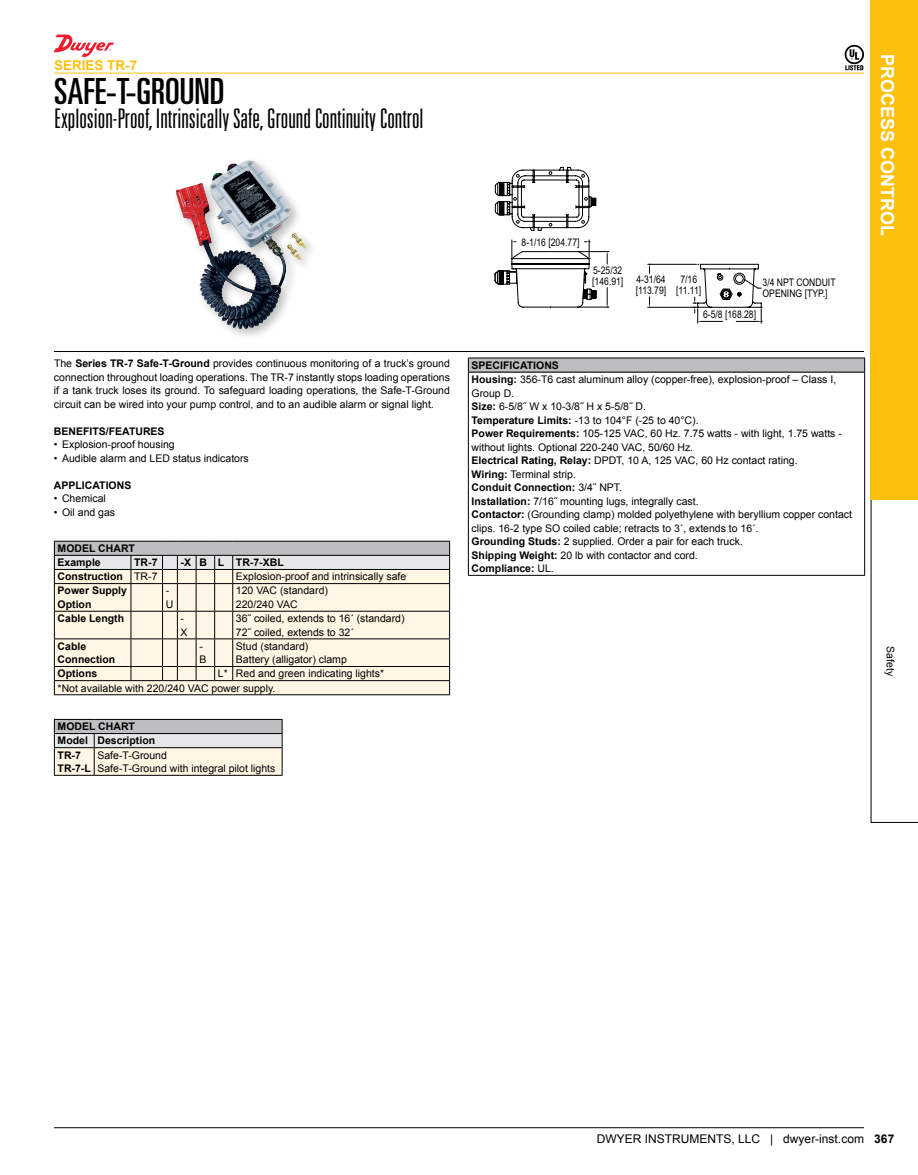
<style>
.page{position:relative;width:918px;height:1175px;background:#fff}
.page>*{position:absolute;margin:0;border:0;box-sizing:border-box;transform-origin:0 0}
.t1{font:ultra-condensed 36px "Univers LT Std";color:#000}
.t2{font:300 ultra-condensed 27px "Univers LT Std";color:#000}
.t3{font:700 18px "Arial";color:#fff}
.t4{font:700 13.5px "Arial";color:#fec00f}
.t5{font:12px "Arial";color:#000}
.t6{font:700 12px "Arial";color:#000}
.t7{font:10.5px/13.5px "Arial";color:#000}
.t8{font:700 10.5px/14px "Arial";color:#000}
.t9{font:10.5px/10.5px "Arial Narrow";color:#000}
.s1{font-weight:700}
.s2{font-weight:400}
</style>
<div class="page">
<hr style="left:54px;top:73px;width:810px;height:1px;background:#fec00f">
<svg style="left:495px;top:166px;width:267px;height:157px"></svg>
<hr style="left:54px;top:351px;width:810px;height:1px;background:#000">
<div style="left:172px;top:156px;width:145px;height:184px;background:#000;opacity:.25"></div>
<img style="left:210px;top:161px;width:60px;height:89px">
<div style="left:468px;top:358px;width:397px;height:14px;background:#bcbec0"></div>
<hr style="left:864px;top:372px;width:1px;height:203px;background:#000">
<hr style="left:468px;top:372px;width:1px;height:203px;background:#000">
<hr style="left:468px;top:575px;width:397px;height:1px;background:#000">
<hr style="left:468px;top:357px;width:397px;height:1px;background:#000">
<svg style="left:468px;top:358px;width:1px;height:14px"></svg>
<svg style="left:864px;top:358px;width:1px;height:14px"></svg>
<hr style="left:468px;top:372px;width:397px;height:1px;background:#000">
<svg style="left:54px;top:35px;width:60px;height:22px"></svg>
<hr style="left:54px;top:1127px;width:810px;height:1px;background:#000">
<svg style="left:871px;top:500px;width:47px;height:322px"></svg>
<div style="left:871px;top:0;width:47px;height:500px;background:#fec00f"></div>
<svg style="left:54px;top:541px;width:396px;height:154px;background:#e4ded0"></svg>
<hr style="left:233px;top:694px;width:217px;height:1px;background:#000">
<svg style="left:54px;top:719px;width:229px;height:56px;background:#dbd7cf"></svg>
<hr style="left:94px;top:747px;width:189px;height:1px;background:#000">
<hr style="left:54px;top:775px;width:40px;height:1px;background:#000">
<hr style="left:94px;top:775px;width:189px;height:1px;background:#000">
<svg style="left:845px;top:45px;width:19px;height:25px"></svg>
<p class="t4" style="left:54px;top:57px;width:85px">SERIES TR-7</p>
<h1 class="t1" style="left:54px;top:71px;width:172px">SAFE-T-GROUND</h1>
<h2 class="t2" style="left:54px;top:105px;width:371px">Explosion-Proof, Intrinsically Safe, Ground Continuity Control</h2>
<p class="t7" style="left:54px;top:357px;width:397px;text-align:justify">The <span class="s1">Series TR-7 Safe-T-Ground</span> provides continuous monitoring of a truck’s ground connection throughout loading operations. The TR-7 instantly stops loading operations if a tank truck loses its ground. To safeguard loading operations, the Safe-T-Ground circuit can be wired into your pump control, and to an audible alarm or signal light.</p>
<p class="t8" style="left:54px;top:424px;width:112px">BENEFITS/FEATURES</p>
<p class="t7" style="left:54px;top:438px;width:122px">• Explosion-proof housing</p>
<p class="t7" style="left:54px;top:451px;width:196px">• Audible alarm and LED status indicators</p>
<p class="t8" style="left:54px;top:478px;width:79px">APPLICATIONS</p>
<p class="t7" style="left:54px;top:492px;width:53px">• Chemical</p>
<p class="t7" style="left:54px;top:505px;width:63px">• Oil and gas</p>
<p class="t8" style="left:58px;top:541px;width:79px">MODEL CHART<br>Example</p>
<p class="t8" style="left:134px;top:556px;width:25px">TR-7</p>
<p class="t8" style="left:181px;top:556px;width:105px">-X B L TR-7-XBL</p>
<p class="t8" style="left:58px;top:570px;width:101px">Construction <span class="s2">TR-7</span></p>
<p class="t7" style="left:236px;top:570px;width:172px">Explosion-proof and intrinsically safe</p>
<p class="t8" style="left:58px;top:584px;width:71px;line-height:13.5px">Power Supply<br>Option</p>
<p class="t7" style="left:166px;top:584px;width:9px">-<br>U</p>
<p class="t7" style="left:236px;top:584px;width:94px">120 VAC (standard)<br>220/240 VAC</p>
<p class="t8" style="left:58px;top:612px;width:68px">Cable Length</p>
<p class="t7" style="left:181px;top:612px;width:9px">-<br>X</p>
<p class="t7" style="left:236px;top:612px;width:170px">36˝ coiled, extends to 16´ (standard)<br>72˝ coiled, extends to 32´</p>
<p class="t8" style="left:58px;top:639px;width:59px;line-height:13.5px">Cable<br>Connection</p>
<p class="t7" style="left:199px;top:639px;width:9px">-<br>B</p>
<p class="t7" style="left:236px;top:639px;width:112px">Stud (standard)<br>Battery (alligator) clamp</p>
<p class="t8" style="left:58px;top:667px;width:41px">Options</p>
<p class="t7" style="left:58px;top:666px;width:328px;line-height:14.1px;text-indent:160px">L* Red and green indicating lights* *Not available with 220/240 VAC power supply.</p>
<p class="t8" style="left:58px;top:720px;width:99px">MODEL CHART<br>Model Description<br>TR-7<br>TR-7-L</p>
<p class="t7" style="left:97px;top:748px;width:179px">Safe-T-Ground<br>Safe-T-Ground with integral pilot lights</p>
<p class="t9" style="left:522px;top:237px;width:59px">8-1/16 [204.77]</p>
<p class="t9" style="left:592px;top:265px;width:75px">5-25/32<br>[146.91] 4-31/64</p>
<p class="t9" style="left:636px;top:284px;width:32px">[113.79]</p>
<p class="t9" style="left:676px;top:274px;width:27px;text-align:center">7/16 [11.11]</p>
<p class="t9" style="left:763px;top:277px;width:75px">3/4 NPT CONDUIT<br>OPENING [TYP.]</p>
<p class="t9" style="left:703px;top:308px;width:55px">6-5/8 [168.28]</p>
<p class="t7" style="left:472px;top:358px;width:382px"><span class="s1">SPECIFICATIONS<br>Housing:</span> 356-T6 cast aluminum alloy (copper-free), explosion-proof – Class I, Group D.<br><span class="s1">Size:</span> 6-5/8˝ W x 10-3/8˝ H x 5-5/8˝ D.<br><span class="s1">Temperature Limits:</span> -13 to 104°F (-25 to 40°C).<br><span class="s1">Power Requirements:</span> 105-125 VAC, 60 Hz. 7.75 watts - with light, 1.75 watts - without lights. Optional 220-240 VAC, 50/60 Hz.<br><span class="s1">Electrical Rating, Relay:</span> DPDT, 10 A, 125 VAC, 60 Hz contact rating.<br><span class="s1">Wiring:</span> Terminal strip.<br><span class="s1">Conduit Connection:</span> 3/4˝ NPT.<br><span class="s1">Installation:</span> 7/16˝ mounting lugs, integrally cast.<br><span class="s1">Contactor:</span> (Grounding clamp) molded polyethylene with beryllium copper contact clips. 16-2 type SO coiled cable; retracts to 3´, extends to 16´.<br><span class="s1">Grounding Studs:</span> 2 supplied. Order a pair for each truck.<br><span class="s1">Shipping Weight:</span> 20 lb with contactor and cord.<br><span class="s1">Compliance:</span> UL.</p>
<h3 class="t3" style="left:900px;top:54px;width:184px;rotate:90deg">PROCESS CONTROL</h3>
<p class="t7" style="left:897px;top:646px;width:31px;rotate:90deg">Safety</p>
<p class="t5" style="left:597px;top:1131px;width:269px">DWYER INSTRUMENTS, LLC | dwyer-inst.com</p>
<p class="t6" style="left:874px;top:1131px;width:22px">367</p>
</div>
